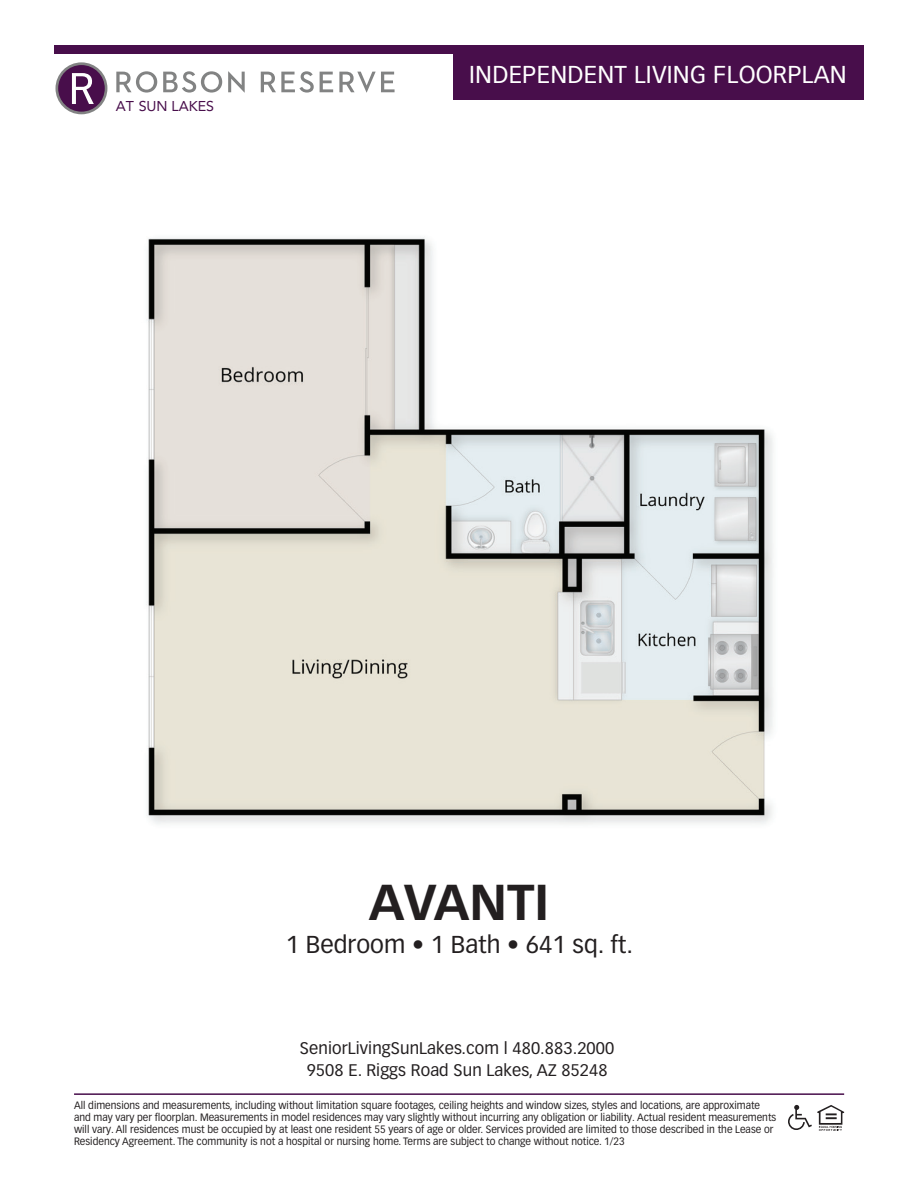
<style>
.page{position:relative;width:918px;height:1188px;background:#fff}
.page>*{position:absolute;margin:0;border:0;box-sizing:border-box;transform-origin:0 0}
.t1{font:700 49.5px "Vectora LT Pro";color:#231f20}
.t2{font:24px "Vectora LT Pro";letter-spacing:.01em;color:#fff}
.t3{font:24px "Vectora LT Pro";color:#231f20}
.t4{font:16.5px/22.5px "Vectora LT Pro";letter-spacing:.005em;color:#231f20;text-align:center}
.t5{font:14.25px "Avenir";color:#480e4b}
.t6{font:10.5px/12px "Vectora LT Pro";color:#231f20;scale:.95 1}
</style>
<div class="page">
<div style="left:54px;top:45px;width:810px;height:9px;background:#480e4b"></div>
<svg style="left:788px;top:1105px;width:56px;height:26px"></svg>
<hr style="left:74px;top:1093px;width:770px;height:2px;background:#480e4b">
<svg style="left:116px;top:71px;width:279px;height:22px"></svg>
<div style="left:57px;top:64px;width:49px;height:49px;background:#480e4b;border-radius:50%"></div>
<div style="left:56px;top:62px;width:51px;height:52px;border:3px solid #828383;border-radius:50%"></div>
<svg style="left:72px;top:73px;width:22px;height:31px"></svg>
<img style="left:146px;top:237px;width:627px;height:587px">
<div style="left:454px;top:48px;width:410px;height:52px;background:#480e4b"></div>
<h3 class="t5" style="left:116px;top:94px;width:100px">AT SUN LAKES</h3>
<h2 class="t2" style="left:469px;top:60px;width:379px">INDEPENDENT LIVING FLOORPLAN</h2>
<h1 class="t1" style="left:369px;top:872px;width:182px">AVANTI</h1>
<h2 class="t3" style="left:286px;top:930px;width:349px">1 Bedroom • 1 Bath • 641 sq. ft.</h2>
<h3 class="t4" style="left:300px;top:1037px;width:316px">SeniorLivingSunLakes.com l 480.883.2000<br>9508 E. Riggs Road Sun Lakes, AZ 85248</h3>
<p class="t6" style="left:74px;top:1099px;width:741px">All dimensions and measurements, including without limitation square footages, ceiling heights and window sizes, styles and locations, are approximate and may vary per floorplan. Measurements in model residences may vary slightly without incurring any obligation or liability. Actual resident measurements will vary. All residences must be occupied by at least one resident 55 years of age or older. Services provided are limited to those described in the Lease or Residency Agreement. The community is not a hospital or nursing home. Terms are subject to change without notice. 1/23</p>
</div>
